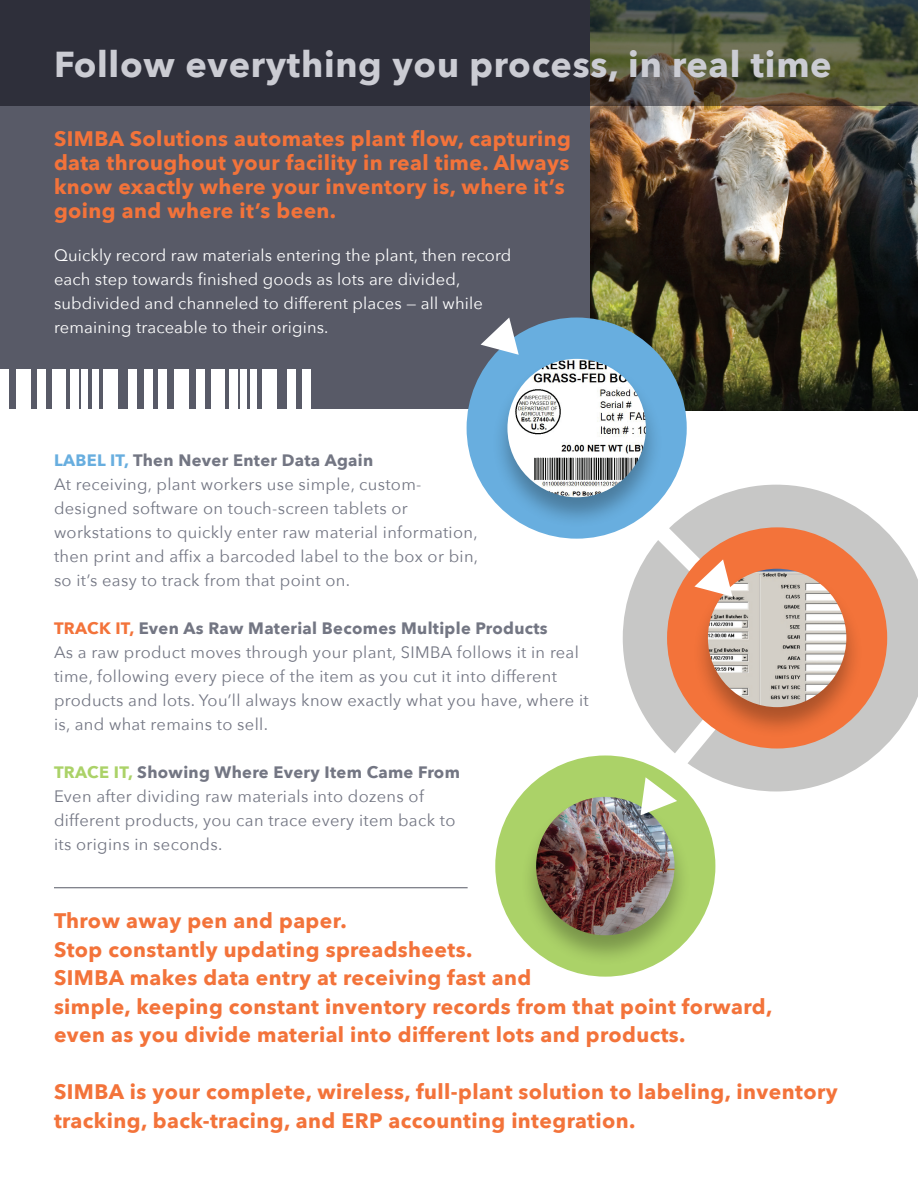
<style>
.page{position:relative;width:918px;height:1188px;background:#fff}
.page>*{position:absolute;margin:0;border:0;box-sizing:border-box;transform-origin:0 0}
.t1{font:700 36px "Avenir Next";letter-spacing:.02em;color:#cbccd3}
.t2{font:700 21px/28.5px "Avenir Next";letter-spacing:.02em;color:#f3733a}
.t3{font:16.5px/24px "Avenir Next";letter-spacing:.02em;color:#737683}
.t4{font:16.5px/24px "Avenir Next";letter-spacing:.01em;color:#fff}
.s1{font-weight:700;color:#68aedf}
.s2{font-weight:700}
.s3{font-weight:700;color:#f3733a}
.s4{font-weight:700;color:#abd268}
</style>
<div class="page">
<div style="left:0;top:0;width:918px;height:408px;background:#585a67"></div>
<img style="left:591px;top:106px;width:327px;height:304px">
<svg style="left:0;top:0;width:918px;height:106px;background:#383a3a"></svg>
<svg style="left:669px;top:485px;width:249px;height:306px;fill:#c7c7c6"></svg>
<div style="left:667px;top:527px;width:220px;height:222px;background:#f3733a;border-radius:50%"></div>
<div style="left:692px;top:567px;width:171px;height:171px;background:#040503;opacity:.3"></div>
<img style="left:708px;top:569px;width:138px;height:138px;border-radius:69px">
<svg style="left:623px;top:540px;width:110px;height:213px"></svg>
<div style="left:495px;top:755px;width:220px;height:222px;background:#abd268;border-radius:50%"></div>
<div style="left:520px;top:795px;width:172px;height:171px;background:#040503;opacity:.3"></div>
<img style="left:536px;top:797px;width:139px;height:138px;border-radius:69px">
<div style="left:467px;top:318px;width:220px;height:221px;background:#68aedf;border-radius:50%"></div>
<div style="left:492px;top:357px;width:171px;height:171px;background:#040503;opacity:.3"></div>
<img style="left:507px;top:359px;width:139px;height:138px;border-radius:69px">
<div style="left:16px;top:369px;width:14px;height:52px;background:#fff"></div>
<div style="left:38px;top:369px;width:8px;height:52px;background:#fff"></div>
<div style="left:0;top:369px;width:8px;height:52px;background:#fff"></div>
<div style="left:52px;top:369px;width:14px;height:52px;background:#fff"></div>
<div style="left:70px;top:369px;width:8px;height:52px;background:#fff"></div>
<div style="left:82px;top:369px;width:6px;height:52px;background:#fff"></div>
<div style="left:92px;top:369px;width:6px;height:52px;background:#fff"></div>
<div style="left:104px;top:369px;width:14px;height:52px;background:#fff"></div>
<div style="left:129px;top:369px;width:8px;height:52px;background:#fff"></div>
<div style="left:144px;top:369px;width:8px;height:52px;background:#fff"></div>
<div style="left:174px;top:369px;width:15px;height:52px;background:#fff"></div>
<div style="left:196px;top:369px;width:9px;height:52px;background:#fff"></div>
<div style="left:159px;top:369px;width:8px;height:52px;background:#fff"></div>
<div style="left:211px;top:369px;width:14px;height:52px;background:#fff"></div>
<div style="left:229px;top:369px;width:8px;height:52px;background:#fff"></div>
<div style="left:240px;top:369px;width:7px;height:52px;background:#fff"></div>
<div style="left:251px;top:369px;width:6px;height:52px;background:#fff"></div>
<div style="left:262px;top:369px;width:15px;height:52px;background:#fff"></div>
<div style="left:287px;top:369px;width:9px;height:52px;background:#fff"></div>
<div style="left:303px;top:369px;width:8px;height:52px;background:#fff"></div>
<svg style="left:481px;top:318px;width:38px;height:37px"></svg>
<svg style="left:606px;top:769px;width:88px;height:46px"></svg>
<hr style="left:54px;top:887px;width:414px;height:1px;background:#585a67">
<h1 class="t1" style="left:54px;top:33px;width:779px">Follow everything you process, in real time</h1>
<p class="t2" style="left:54px;top:127px;width:519px;line-height:24px">SIMBA Solutions automates plant flow, capturing data throughout your facility in real time. Always know exactly where your inventory is, where it’s going and where it’s been.</p>
<p class="t4" style="left:54px;top:242px;width:459px">Quickly record raw materials entering the plant, then record each step towards finished goods as lots are divided, subdivided and channeled to different places — all while remaining traceable to their origins.</p>
<p class="t3" style="left:54px;top:447px;width:426px"><span class="s1">LABEL IT,</span> <span class="s2">Then Never Enter Data Again<br></span>At receiving, plant workers use simple, custom&shy;designed software on touch-screen tablets or workstations to quickly enter raw material information, then print and affix a barcoded label to the box or bin, so it’s easy to track from that point on.</p>
<p class="t3" style="left:54px;top:615px;width:536px"><span class="s3">TRACK IT,</span> <span class="s2">Even As Raw Material Becomes Multiple Products<br></span>As a raw product moves through your plant, SIMBA follows it in real time, following every piece of the item as you cut it into different products and lots. You’ll always know exactly what you have, where it is, and what remains to sell.</p>
<p class="t3" style="left:54px;top:759px;width:407px"><span class="s4">TRACE IT,</span> <span class="s2">Showing Where Every Item Came From </span>Even after dividing raw materials into dozens of different products, you can trace every item back to its origins in seconds.</p>
<p class="t2" style="left:54px;top:906px;width:720px">Throw away pen and paper.<br>Stop constantly updating spreadsheets.<br>SIMBA makes data entry at receiving fast and<br>simple, keeping constant inventory records from that point forward, even as you divide material into different lots and products.</p>
<p class="t2" style="left:54px;top:1077px;width:785px">SIMBA is your complete, wireless, full-plant solution to labeling, inventory tracking, back-tracing, and ERP accounting integration.</p>
</div>
